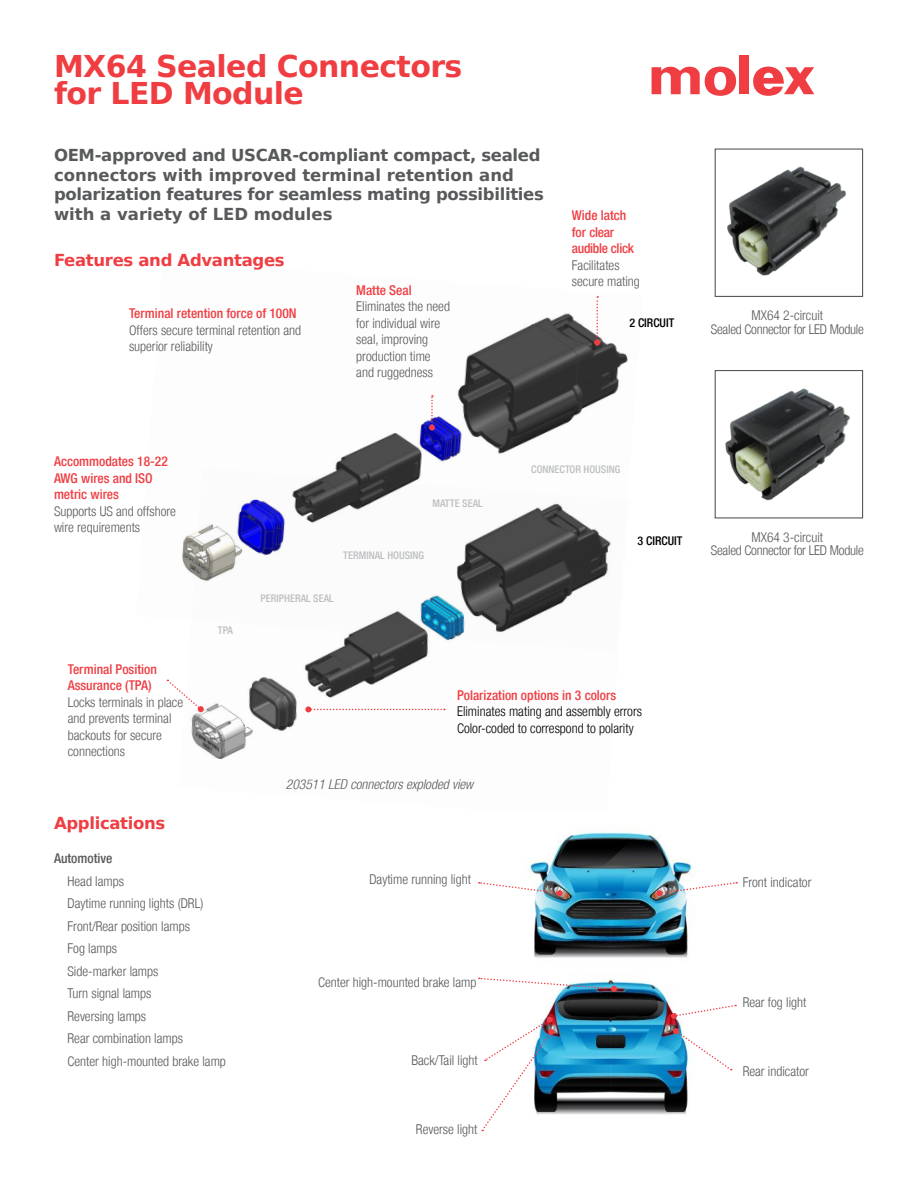
<style>
.page{position:relative;width:918px;height:1188px;background:#fff}
.page>*{position:absolute;margin:0;border:0;box-sizing:border-box;transform-origin:0 0}
.t1{font:700 30px/27px "Bitstream Vera Sans";letter-spacing:-.02em;color:#ef3d42}
.t2{font:700 16.5px/19.5px "Bitstream Vera Sans";letter-spacing:-.02em;color:#58595b}
.t3{font:700 16.5px "Bitstream Vera Sans";letter-spacing:-.02em;color:#ef3d42}
.t4{font:300 condensed 13.5px/16.5px "Helvetica Neue LT";color:#58595b}
.t5{font:500 condensed 13.5px/16.5px "Helvetica Neue LT";color:#ef3d42}
.t6{font:300 condensed 13.5px/13.5px "Helvetica Neue LT";letter-spacing:-.02em;color:#58595b;text-align:center}
.t7{font:300 condensed 13.5px/16.5px "Helvetica Neue LT";color:#000}
.t8{font:italic 300 condensed 13.5px "Helvetica Neue LT";color:#58595b}
.t9{font:500 condensed 13.5px/16.5px "Helvetica Neue LT";letter-spacing:-.02em;color:#ef3d42}
.t10{font:500 condensed 13.5px "Helvetica Neue LT";color:#58595b}
.t11{font:500 condensed 12px "Helvetica Neue LT";color:#000}
.t12{font:500 condensed 10.5px "Helvetica Neue LT";color:#bcbec0}
</style>
<div class="page">
<img style="left:335px;top:313px;width:293px;height:155px">
<img style="left:182px;top:468px;width:429px;height:292px">
<img style="left:727px;top:166px;width:120px;height:110px">
<div style="left:715px;top:148px;width:148px;height:149px;border:1px solid #58595b"></div>
<img style="left:725px;top:388px;width:125px;height:113px">
<div style="left:715px;top:370px;width:148px;height:148px;border:1px solid #58595b"></div>
<div style="left:739px;top:56px;width:10px;height:38px;background:#ef3d42"></div>
<svg style="left:652px;top:66px;width:84px;height:30px"></svg>
<svg style="left:753px;top:67px;width:61px;height:29px"></svg>
<img style="left:529px;top:830px;width:166px;height:285px">
<svg style="left:479px;top:881px;width:84px;height:15px"></svg>
<svg style="left:656px;top:881px;width:81px;height:15px"></svg>
<svg style="left:671px;top:1004px;width:65px;height:15px"></svg>
<svg style="left:673px;top:1028px;width:59px;height:43px"></svg>
<svg style="left:479px;top:977px;width:138px;height:15px"></svg>
<svg style="left:481px;top:1017px;width:73px;height:114px"></svg>
<svg style="left:429px;top:395px;width:6px;height:36px"></svg>
<svg style="left:305px;top:706px;width:140px;height:6px"></svg>
<svg style="left:594px;top:296px;width:6px;height:50px"></svg>
<svg style="left:166px;top:679px;width:38px;height:33px"></svg>
<h1 class="t1" style="left:54px;top:53px;width:410px">MX64 Sealed Connectors for LED Module</h1>
<p class="t2" style="left:54px;top:146px;width:491px">OEM-approved and USCAR-compliant compact, sealed connectors with improved terminal retention and polarization features for seamless mating possibilities with a variety of LED modules</p>
<p class="t3" style="left:54px;top:251px;width:232px">Features and Advantages</p>
<p class="t5" style="left:129px;top:305px;width:169px">Terminal retention force of 100N</p>
<p class="t4" style="left:129px;top:321px;width:174px">Offers secure terminal retention and superior reliability</p>
<p class="t5" style="left:356px;top:281px;width:57px">Matte Seal</p>
<p class="t4" style="left:356px;top:298px;width:95px">Eliminates the need for individual wire seal, improving production time and ruggedness</p>
<p class="t9" style="left:572px;top:207px;width:64px">Wide latch for clear audible click</p>
<p class="t4" style="left:572px;top:257px;width:70px">Facilitates secure mating</p>
<p class="t11" style="left:629px;top:315px;width:46px">2 CIRCUIT</p>
<p class="t6" style="left:711px;top:309px;width:154px">MX64 2-circuit<br>Sealed Connector for LED Module</p>
<p class="t5" style="left:54px;top:453px;width:115px">Accommodates 18-22<br>AWG wires and ISO metric wires</p>
<p class="t4" style="left:54px;top:503px;width:123px">Supports US and offshore wire requirements</p>
<p class="t5" style="left:68px;top:661px;width:91px">Terminal Position<br>Assurance (TPA)</p>
<p class="t4" style="left:68px;top:694px;width:117px">Locks terminals in place and prevents terminal backouts for secure connections</p>
<p class="t3" style="left:54px;top:814px;width:113px">Applications</p>
<p class="t12" style="left:218px;top:624px;width:17px">TPA</p>
<p class="t10" style="left:54px;top:850px;width:60px">Automotive</p>
<p class="t4" style="left:68px;top:870px;width:160px;line-height:22.5px">Head lamps<br>Daytime running lights (DRL)<br>Front/Rear position lamps<br>Fog lamps<br>Side-marker lamps<br>Turn signal lamps<br>Reversing lamps<br>Rear combination lamps<br>Center high-mounted brake lamp</p>
<p class="t12" style="left:432px;top:497px;width:52px">MATTE SEAL</p>
<p class="t12" style="left:343px;top:549px;width:82px">TERMINAL HOUSING</p>
<p class="t12" style="left:261px;top:592px;width:75px">PERIPHERAL SEAL</p>
<p class="t12" style="left:531px;top:463px;width:91px">CONNECTOR HOUSING</p>
<p class="t11" style="left:638px;top:534px;width:46px">3 CIRCUIT</p>
<p class="t5" style="left:457px;top:687px;width:161px">Polarization options in 3 colors</p>
<p class="t7" style="left:457px;top:703px;width:187px">Eliminates mating and assembly errors<br>Color-coded to correspond to polarity</p>
<p class="t8" style="left:286px;top:777px;width:189px">203511 LED connectors exploded view</p>
<p class="t4" style="left:369px;top:871px;width:103px">Daytime running light</p>
<p class="t4" style="left:318px;top:973px;width:160px">Center high-mounted brake lamp</p>
<p class="t4" style="left:411px;top:1052px;width:68px">Back/Tail light</p>
<p class="t4" style="left:416px;top:1121px;width:63px">Reverse light</p>
<p class="t6" style="left:711px;top:530px;width:154px">MX64 3-circuit<br>Sealed Connector for LED Module</p>
<p class="t4" style="left:743px;top:874px;width:70px">Front indicator</p>
<p class="t4" style="left:743px;top:994px;width:65px">Rear fog light</p>
<p class="t4" style="left:743px;top:1063px;width:68px">Rear indicator</p>
</div>
